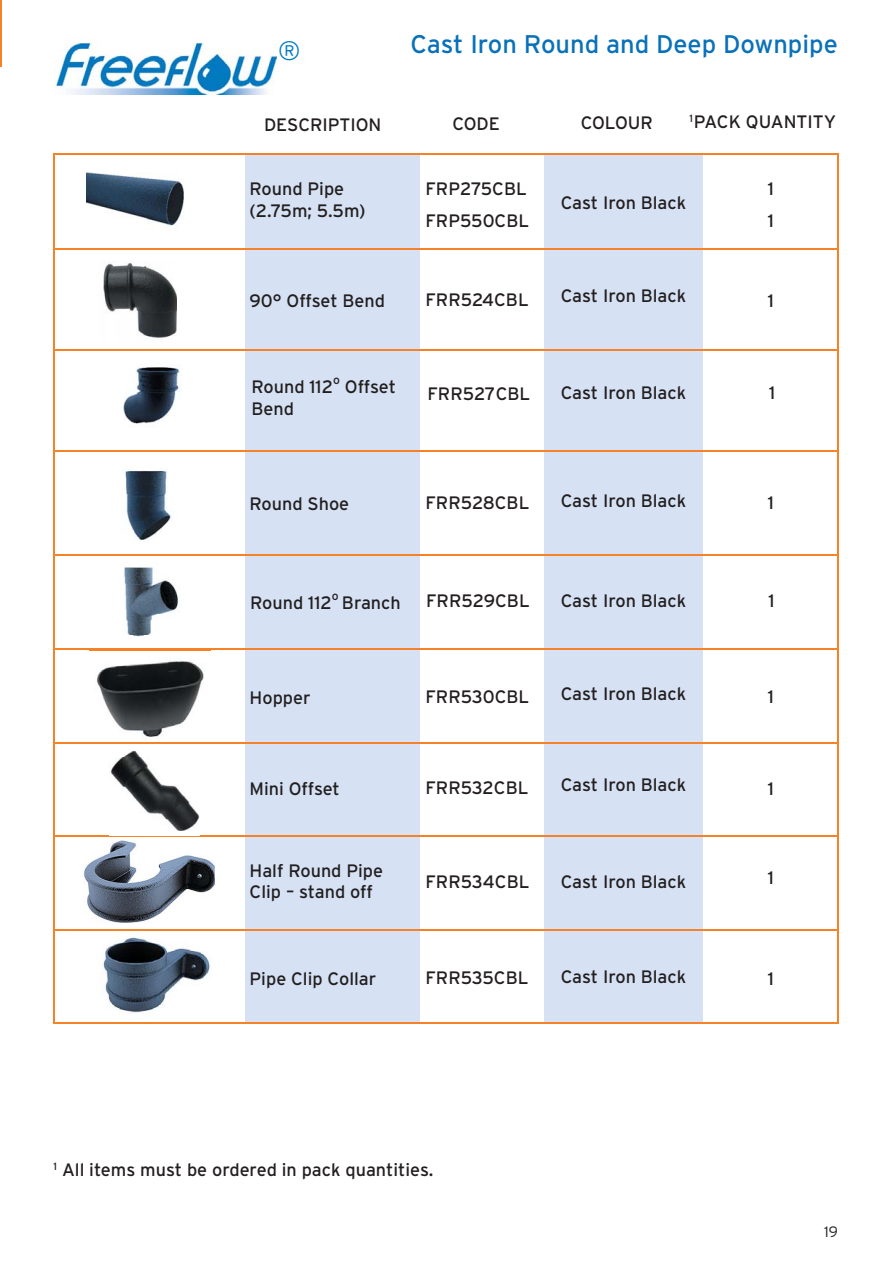
<style>
.page{position:relative;width:893px;height:1263px;background:#fff}
.page>*{position:absolute;margin:0;border:0;box-sizing:border-box;transform-origin:0 0}
.t1{font:300 26.7px "Interstate";color:#0079c1}
.t2{font:25.5px "Interstate";color:#0971b9}
.t3{font:18px/21.6px "Interstate";color:#231f20}
.t4{font:300 15px "Interstate";color:#231f20}
.t5{font:12px "Interstate";color:#231f20}
</style>
<div class="page">
<hr style="left:0;top:0;width:1px;height:67px;background:#f58226">
<img style="left:55px;top:42px;width:221px;height:53px">
<hr style="left:53px;top:154px;width:1px;height:870px;background:#f58226">
<div style="left:544px;top:154px;width:159px;height:869px;background:#d6e2f4"></div>
<div style="left:245px;top:154px;width:174px;height:869px;background:#d6e2f4"></div>
<hr style="left:54px;top:450px;width:785px;height:2px;background:#f58226">
<hr style="left:54px;top:555px;width:785px;height:1px;background:#f58226">
<hr style="left:54px;top:349px;width:785px;height:2px;background:#f58226">
<hr style="left:54px;top:154px;width:785px;height:1px;background:#f58226">
<hr style="left:54px;top:649px;width:785px;height:1px;background:#f58226">
<hr style="left:54px;top:742px;width:785px;height:2px;background:#f58226">
<hr style="left:54px;top:249px;width:785px;height:1px;background:#f58226">
<hr style="left:837px;top:154px;width:1px;height:869px;background:#f58226">
<img style="left:123px;top:365px;width:58px;height:59px">
<img style="left:123px;top:567px;width:56px;height:69px">
<img style="left:76px;top:835px;width:139px;height:88px">
<img style="left:103px;top:934px;width:108px;height:79px">
<img style="left:124px;top:470px;width:47px;height:70px">
<img style="left:87px;top:172px;width:97px;height:55px">
<hr style="left:54px;top:836px;width:785px;height:1px;background:#f58226">
<hr style="left:54px;top:929px;width:785px;height:2px;background:#f58226">
<hr style="left:54px;top:1023px;width:785px;height:1px;background:#f58226">
<img style="left:103px;top:262px;width:74px;height:76px">
<img style="left:90px;top:648px;width:121px;height:89px">
<img style="left:90px;top:649px;width:121px;height:1px">
<img style="left:110px;top:750px;width:89px;height:86px">
<h1 class="t1" style="left:278px;top:40px;width:24px">®</h1>
<h2 class="t2" style="left:410px;top:35px;width:429px">Cast Iron Round and Deep Downpipe</h2>
<p class="t3" style="left:264px;top:116px;width:119px">DESCRIPTION</p>
<p class="t3" style="left:452px;top:114px;width:49px">CODE</p>
<p class="t3" style="left:580px;top:113px;width:74px">COLOUR</p>
<p class="t3" style="left:689px;top:112px;width:148px"><sup>1</sup>PACK QUANTITY</p>
<p class="t3" style="left:249px;top:180px;width:117px">Round Pipe (2.75m; 5.5m)</p>
<p class="t3" style="left:425px;top:180px;width:103px">FRP275CBL</p>
<p class="t3" style="left:767px;top:180px;width:8px">1</p>
<p class="t3" style="left:560px;top:193px;width:127px">Cast Iron Black</p>
<p class="t3" style="left:425px;top:211px;width:105px">FRP550CBL</p>
<p class="t3" style="left:767px;top:211px;width:8px">1</p>
<p class="t3" style="left:249px;top:291px;width:137px">90° Offset Bend</p>
<p class="t3" style="left:425px;top:290px;width:105px">FRR524CBL</p>
<p class="t3" style="left:560px;top:287px;width:127px">Cast Iron Black</p>
<p class="t3" style="left:767px;top:291px;width:8px">1</p>
<p class="t3" style="left:251px;top:377px;width:83px">Round 112</p>
<p class="t5" style="left:333px;top:375px;width:8px">o</p>
<p class="t3" style="left:345px;top:377px;width:53px">Offset</p>
<p class="t3" style="left:251px;top:399px;width:44px">Bend</p>
<p class="t3" style="left:427px;top:385px;width:104px">FRR527CBL</p>
<p class="t3" style="left:560px;top:383px;width:127px">Cast Iron Black</p>
<p class="t3" style="left:769px;top:383px;width:8px">1</p>
<p class="t3" style="left:249px;top:494px;width:101px">Round Shoe</p>
<p class="t3" style="left:425px;top:493px;width:106px">FRR528CBL</p>
<p class="t3" style="left:560px;top:492px;width:127px">Cast Iron Black</p>
<p class="t3" style="left:767px;top:494px;width:8px">1</p>
<p class="t3" style="left:250px;top:593px;width:83px">Round 112</p>
<p class="t5" style="left:332px;top:591px;width:8px">o</p>
<p class="t3" style="left:342px;top:593px;width:60px">Branch</p>
<p class="t3" style="left:426px;top:592px;width:105px">FRR529CBL</p>
<p class="t3" style="left:560px;top:592px;width:127px">Cast Iron Black</p>
<p class="t3" style="left:768px;top:592px;width:8px">1</p>
<p class="t3" style="left:249px;top:688px;width:63px">Hopper</p>
<p class="t3" style="left:425px;top:687px;width:105px">FRR530CBL</p>
<p class="t3" style="left:560px;top:684px;width:127px">Cast Iron Black</p>
<p class="t3" style="left:767px;top:688px;width:8px">1</p>
<p class="t3" style="left:249px;top:780px;width:92px">Mini Offset</p>
<p class="t3" style="left:425px;top:779px;width:105px">FRR532CBL</p>
<p class="t3" style="left:560px;top:775px;width:127px">Cast Iron Black</p>
<p class="t3" style="left:767px;top:779px;width:8px">1</p>
<p class="t3" style="left:249px;top:861px;width:135px">Half Round Pipe<br>Clip – stand off</p>
<p class="t3" style="left:425px;top:872px;width:106px">FRR534CBL</p>
<p class="t3" style="left:560px;top:872px;width:127px">Cast Iron Black</p>
<p class="t3" style="left:767px;top:868px;width:8px">1</p>
<p class="t3" style="left:249px;top:970px;width:128px">Pipe Clip Collar</p>
<p class="t3" style="left:425px;top:969px;width:105px">FRR535CBL</p>
<p class="t3" style="left:560px;top:967px;width:127px">Cast Iron Black</p>
<p class="t3" style="left:767px;top:970px;width:8px">1</p>
<p class="t3" style="left:54px;top:1161px;width:381px"><sup>1</sup> All items must be ordered in pack quantities.</p>
<p class="t4" style="left:824px;top:1226px;width:15px">19</p>
</div>
